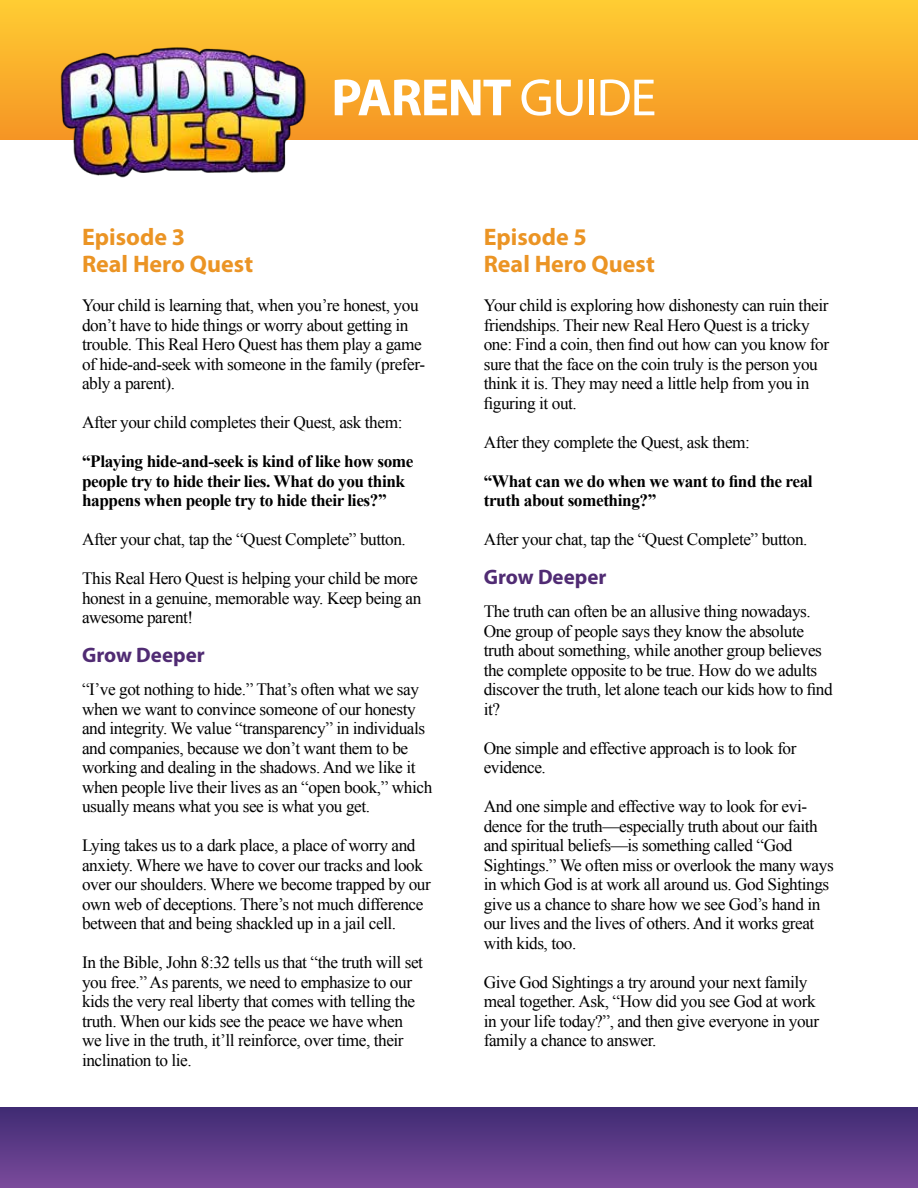
<style>
.page{position:relative;width:918px;height:1188px;background:#fff}
.page>*{position:absolute;margin:0;border:0;box-sizing:border-box;transform-origin:0 0}
.t1{font:700 52.8px "Myriad Pro";letter-spacing:-.025em;color:#fff}
.t2{font:700 24px/27px "Myriad Pro";color:#eb9424}
.t3{font:700 21px "Myriad Pro";color:#502b73}
.t4{font:17.25px/19.5px "Times New Roman";letter-spacing:-.025em;color:#000}
.t5{font:700 17.25px/19.5px "Times New Roman";letter-spacing:-.025em;color:#000}
.s1{font-weight:400}
</style>
<div class="page">
<div style="left:0;top:0;width:918px;height:139px;background:linear-gradient(to bottom,#ffcd33,#f59524)"></div>
<div style="left:0;top:1108px;width:918px;height:80px;background:linear-gradient(to bottom,#402b73,#7a4a9b)"></div>
<img style="left:61px;top:18px;width:244px;height:160px">
<h1 class="t1" style="left:331px;top:63px;width:327px">PARENT <span class="s1">GUIDE</span></h1>
<h2 class="t2" style="left:82px;top:224px;width:173px">Episode 3<br>Real Hero Quest</h2>
<p class="t4" style="left:82px;top:296px;width:345px">Your child is learning that, when you’re honest, you don’t have to hide things or worry about getting in trouble. This Real Hero Quest has them play a game of hide-and-seek with someone in the family (prefer&shy;ably a parent).</p>
<p class="t4" style="left:82px;top:413px;width:322px">After your child completes their Quest, ask them:</p>
<p class="t5" style="left:82px;top:451px;width:333px">“Playing hide-and-seek is kind of like how some people try to hide their lies. What do you think happens when people try to hide their lies?”</p>
<p class="t4" style="left:82px;top:530px;width:325px">After your chat, tap the “Quest Complete” button.</p>
<p class="t4" style="left:82px;top:569px;width:341px">This Real Hero Quest is helping your child be more honest in a genuine, memorable way. Keep being an awesome parent!</p>
<p class="t3" style="left:82px;top:644px;width:124px">Grow Deeper</p>
<p class="t4" style="left:82px;top:680px;width:352px">“I’ve got nothing to hide.” That’s often what we say when we want to convince someone of our honesty and integrity. We value “transparency” in individuals and companies, because we don’t want them to be working and dealing in the shadows. And we like it when people live their lives as an “open book,” which usually means what you see is what you get.</p>
<p class="t4" style="left:82px;top:836px;width:350px">Lying takes us to a dark place, a place of worry and anxiety. Where we have to cover our tracks and look over our shoulders. Where we become trapped by our own web of deceptions. There’s not much difference between that and being shackled up in a jail cell.</p>
<p class="t4" style="left:82px;top:953px;width:342px">In the Bible, John 8:32 tells us that “the truth will set you free.” As parents, we need to emphasize to our kids the very real liberty that comes with telling the truth. When our kids see the peace we have when we live in the truth, it’ll reinforce, over time, their inclination to lie.</p>
<h2 class="t2" style="left:484px;top:224px;width:173px">Episode 5<br>Real Hero Quest</h2>
<p class="t4" style="left:484px;top:296px;width:347px">Your child is exploring how dishonesty can ruin their friendships. Their new Real Hero Quest is a tricky one: Find a coin, then find out how can you know for sure that the face on the coin truly is the person you think it is. They may need a little help from you in figuring it out.</p>
<p class="t4" style="left:484px;top:432px;width:268px">After they complete the Quest, ask them:</p>
<p class="t5" style="left:484px;top:471px;width:331px">“What can we do when we want to find the real truth about something?”</p>
<p class="t4" style="left:484px;top:530px;width:325px">After your chat, tap the “Quest Complete” button.</p>
<p class="t3" style="left:484px;top:566px;width:124px">Grow Deeper</p>
<p class="t4" style="left:484px;top:602px;width:350px">The truth can often be an allusive thing nowadays.<br>One group of people says they know the absolute truth about something, while another group believes the complete opposite to be true. How do we adults discover the truth, let alone teach our kids how to find it?</p>
<p class="t4" style="left:484px;top:738px;width:314px">One simple and effective approach is to look for evidence.</p>
<p class="t4" style="left:484px;top:797px;width:351px">And one simple and effective way to look for evi&shy;dence for the truth—especially truth about our faith and spiritual beliefs—is something called “God Sightings.” We often miss or overlook the many ways in which God is at work all around us. God Sightings give us a chance to share how we see God’s hand in our lives and the lives of others. And it works great with kids, too.</p>
<p class="t4" style="left:484px;top:972px;width:337px">Give God Sightings a try around your next family meal together. Ask, “How did you see God at work in your life today?”, and then give everyone in your family a chance to answer.</p>
</div>
